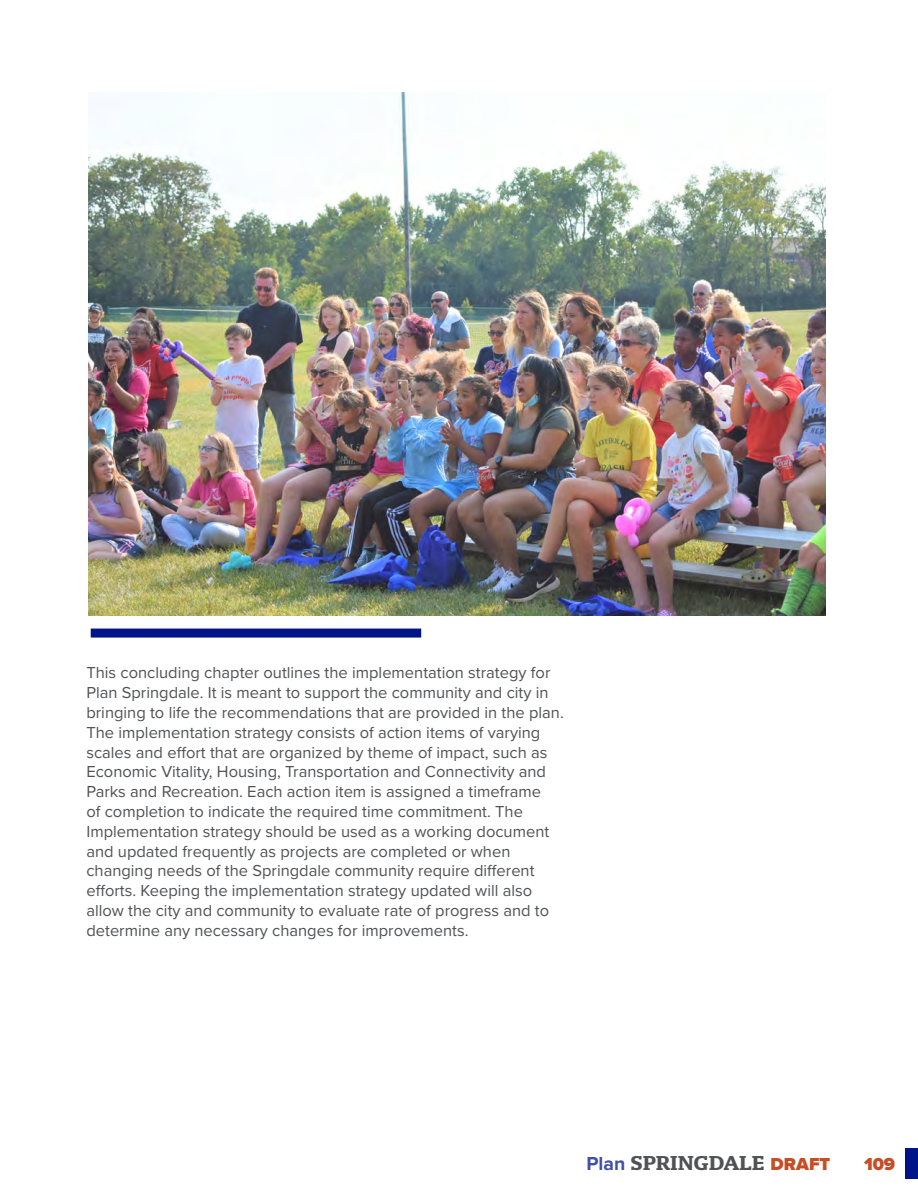
<style>
.page{position:relative;width:918px;height:1188px;background:#fff}
.page>*{position:absolute;margin:0;border:0;box-sizing:border-box;transform-origin:0 0}
.t1{font:700 21px "Mislab Std";color:#515254}
.t2{font:900 18px "Proxima Nova";color:#c54e27}
.Body{font:16.5px/19.8px "Proxima Nova";color:#515254}
.s1{font-family:"Proxima Nova";font-size:19.5px;color:#404fa7}
.s2{font-family:"Proxima Nova";font-weight:900;font-size:18px;color:#c54e27}
</style>
<div class="page">
<div style="left:906px;top:1148px;width:12px;height:30px;background:#00148a"></div>
<div style="left:91px;top:629px;width:330px;height:9px;background:#00148a"></div>
<img style="left:89px;top:92px;width:736px;height:524px">
<p class="Body" style="left:86px;top:662px;width:479px">This concluding chapter outlines the implementation strategy for Plan Springdale. It is meant to support the community and city in bringing to life the recommendations that are provided in the plan.<br>The implementation strategy consists of action items of varying scales and effort that are organized by theme of impact, such as Economic Vitality, Housing, Transportation and Connectivity and Parks and Recreation. Each action item is assigned a timeframe<br>of completion to indicate the required time commitment. The Implementation strategy should be used as a working document and updated frequently as projects are completed or when changing needs of the Springdale community require different efforts. Keeping the implementation strategy updated will also allow the city and community to evaluate rate of progress and to determine any necessary changes for improvements.</p>
<p class="t1" style="left:586px;top:1152px;width:245px"><span class="s1">Plan</span> SPRINGDALE <span class="s2">DRAFT</span></p>
<p class="t2" style="left:864px;top:1150px;width:33px">109</p>
</div>
